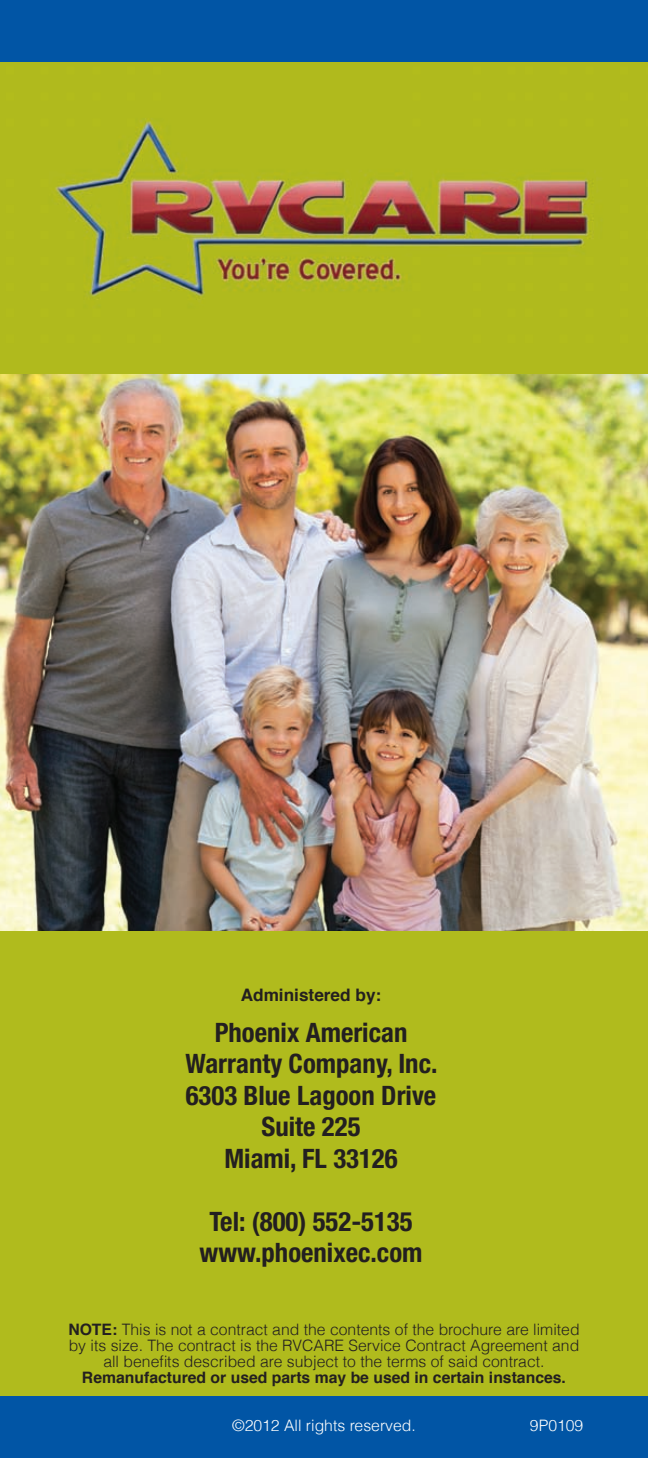
<style>
.page{position:relative;width:648px;height:1458px;background:#fff}
.page>*{position:absolute;margin:0;border:0;box-sizing:border-box;transform-origin:0 0}
.t1{font:700 condensed 26.78px "Helvetica Neue LT Std";color:#231f20}
.t2{font:700 17.32px "Helvetica";color:#231f20}
.t3{font:300 15.75px/15.8px "Helvetica";color:#231f20;text-align:center}
.t4{font:300 15.75px "Helvetica";color:#fff}
.s1{font-weight:700}
</style>
<div class="page">
<img style="left:0;top:62px;width:648px;height:312px">
<div style="left:0;top:930px;width:648px;height:466px;background:#b0bb1d"></div>
<img style="left:0;top:374px;width:648px;height:556px">
<div style="left:0;top:0;width:648px;height:62px;background:#0155a5"></div>
<div style="left:0;top:1396px;width:648px;height:62px;background:#0155a5"></div>
<p class="t2" style="left:241px;top:981px;width:142px">Administered by:</p>
<p class="t1" style="left:215px;top:1016px;width:194px">Phoenix American</p>
<p class="t1" style="left:186px;top:1047px;width:253px">Warranty Company, Inc.</p>
<p class="t1" style="left:186px;top:1079px;width:252px">6303 Blue Lagoon Drive</p>
<p class="t1" style="left:262px;top:1110px;width:101px">Suite 225</p>
<p class="t1" style="left:224px;top:1142px;width:175px">Miami, FL 33126</p>
<p class="t1" style="left:209px;top:1205px;width:205px">Tel: (800) 552-5135</p>
<p class="t1" style="left:200px;top:1236px;width:224px">www.phoenixec.com</p>
<p class="t3" style="left:68px;top:1322px;width:513px"><span class="s1">NOTE:</span> This is not a contract and the contents of the brochure are limited by its size. The contract is the RVCARE Service Contract Agreement and all benefits described are subject to the terms of said contract.<br><span class="s1">Remanufactured or used parts may be used in certain instances.</span></p>
<p class="t4" style="left:232px;top:1415px;width:185px">©2012 All rights reserved.</p>
<p class="t4" style="left:530px;top:1415px;width:55px">9P0109</p>
</div>
